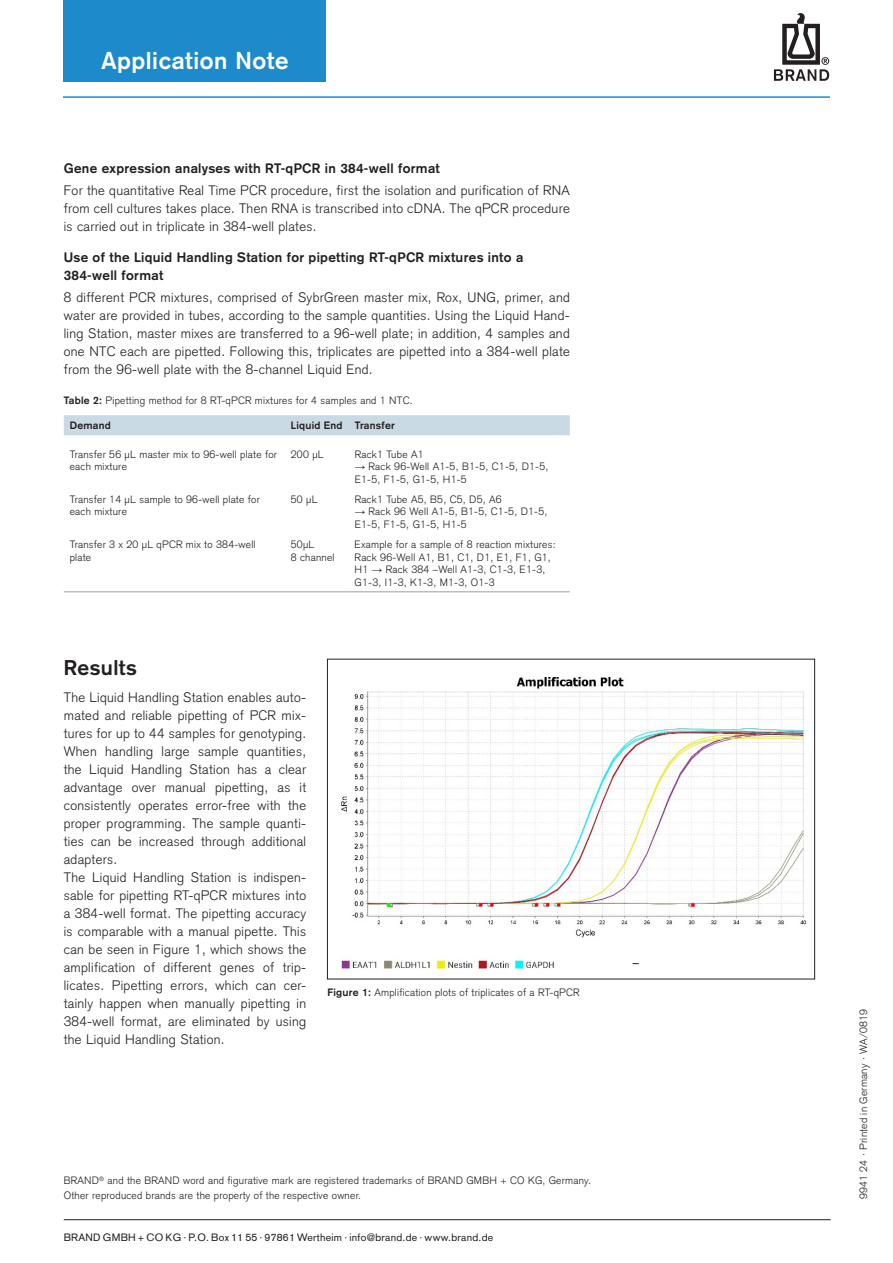
<style>
.page{position:relative;width:893px;height:1263px;background:#fff}
.page>*{position:absolute;margin:0;border:0;box-sizing:border-box;transform-origin:0 0}
.t1{font:700 24px "Akzidenz Grotesk";letter-spacing:.025em;color:#fff}
.t2{font:700 21px "Akzidenz Grotesk";letter-spacing:.025em;color:#231f20}
.t3{font:300 13.5px/18px "Akzidenz Grotesk";letter-spacing:.025em;color:#231f20;text-align:justify}
.t4{font:700 13.5px/18px "Akzidenz Grotesk";letter-spacing:.025em;color:#231f20}
.t5{font:300 10.5px/12.6px "Akzidenz Grotesk";letter-spacing:.025em;color:#231f20}
.t6{font:10.5px "Akzidenz Grotesk";letter-spacing:.025em;color:#231f20}
.t7{font:700 10.5px "Akzidenz Grotesk";letter-spacing:.025em;color:#231f20}
.s1{font-weight:700}
.s2{font-family:"Arial";font-weight:400}
</style>
<div class="page">
<hr style="left:63px;top:96px;width:767px;height:2px;background:#1d8acb">
<svg style="left:774px;top:13px;width:55px;height:68px"></svg>
<div style="left:64px;top:0;width:262px;height:81px;background:#1d8acb"></div>
<img style="left:341px;top:677px;width:466px;height:293px">
<div style="left:327px;top:659px;width:488px;height:320px;border:1px solid #231f20"></div>
<hr style="left:64px;top:1219px;width:767px;height:1px;background:#231f20">
<div style="left:64px;top:415px;width:506px;height:20px;background:#cadae5"></div>
<hr style="left:64px;top:591px;width:221px;height:1px;background:#bcbdc0">
<hr style="left:285px;top:591px;width:64px;height:1px;background:#bcbdc0">
<hr style="left:349px;top:591px;width:221px;height:1px;background:#bcbdc0">
<h1 class="t1" style="left:101px;top:46px;width:188px">Application Note</h1>
<p class="t4" style="left:64px;top:159px;width:378px">Gene expression analyses with RT-qPCR in 384-well format</p>
<p class="t3" style="left:64px;top:182px;width:507px">For the quantitative Real Time PCR procedure, first the isolation and purification of RNA from cell cultures takes place. Then RNA is transcribed into cDNA. The qPCR procedure is carried out in triplicate in 384-well plates.</p>
<p class="t4" style="left:64px;top:248px;width:461px">Use of the Liquid Handling Station for pipetting RT-qPCR mixtures into a<br>384-well format</p>
<p class="t3" style="left:64px;top:289px;width:508px">8 different PCR mixtures, comprised of SybrGreen master mix, Rox, UNG, primer, and water are provided in tubes, according to the sample quantities. Using the Liquid Hand&shy;ling Station, master mixes are transferred to a 96-well plate; in addition, 4 samples and one NTC each are pipetted. Following this, triplicates are pipetted into a 384-well plate from the 96-well plate with the 8-channel Liquid End.</p>
<p class="t5" style="left:64px;top:394px;width:350px"><span class="s1">Table 2:</span> Pipetting method for 8 RT-qPCR mixtures for 4 samples and 1 NTC.</p>
<p class="t7" style="left:70px;top:419px;width:43px">Demand</p>
<p class="t7" style="left:291px;top:419px;width:105px">Liquid End Transfer</p>
<p class="t5" style="left:70px;top:448px;width:209px">Transfer 56 µL master mix to 96-well plate for each mixture</p>
<p class="t5" style="left:291px;top:448px;width:34px">200 µL</p>
<p class="t5" style="left:355px;top:448px;width:70px">Rack1 Tube A1</p>
<p class="t5" style="left:355px;top:460px;width:195px"><span class="s2">→</span> Rack 96-Well A1-5, B1-5, C1-5, D1-5,<br>E1-5, F1-5, G1-5, H1-5</p>
<p class="t5" style="left:70px;top:493px;width:192px">Transfer 14 µL sample to 96-well plate for each mixture</p>
<p class="t5" style="left:291px;top:493px;width:28px">50 µL</p>
<p class="t5" style="left:355px;top:493px;width:148px">Rack1 Tube A5, B5, C5, D5, A6</p>
<p class="t5" style="left:355px;top:506px;width:194px"><span class="s2">→</span> Rack 96 Well A1-5, B1-5, C1-5, D1-5,<br>E1-5, F1-5, G1-5, H1-5</p>
<p class="t5" style="left:70px;top:538px;width:187px">Transfer 3 x 20 µL qPCR mix to 384-well plate</p>
<p class="t5" style="left:291px;top:538px;width:45px">50µL<br>8 channel</p>
<p class="t5" style="left:355px;top:538px;width:202px">Example for a sample of 8 reaction mixtures:<br>Rack 96-Well A1, B1, C1, D1, E1, F1, G1, H1 <span class="s2">→</span> Rack 384 –Well A1-3, C1-3, E1-3, G1-3, I1-3, K1-3, M1-3, O1-3</p>
<h2 class="t2" style="left:64px;top:656px;width:74px">Results</h2>
<p class="t3" style="left:64px;top:688px;width:244px;text-align:left">The Liquid Handling Station enables auto&shy;mated and reliable pipetting of PCR mix&shy;tures for up to 44 samples for genotyping.<br>When handling large sample quantities, the Liquid Handling Station has a clear advantage over manual pipetting, as it consistently operates error-free with the proper programming. The sample quanti&shy;ties can be increased through additional adapters.<br>The Liquid Handling Station is indispen&shy;sable for pipetting RT-qPCR mixtures into a 384-well format. The pipetting accuracy is comparable with a manual pipette. This can be seen in Figure 1, which shows the amplification of different genes of trip&shy;licates. Pipetting errors, which can cer&shy;tainly happen when manually pipetting in 384-well format, are eliminated by using the Liquid Handling Station.</p>
<p class="t5" style="left:328px;top:986px;width:254px"><span class="s1">Figure 1:</span> Amplification plots of triplicates of a RT-qPCR</p>
<p class="t5" style="left:64px;top:1173px;width:529px;line-height:15px">BRAND<sup>®</sup> and the BRAND word and figurative mark are registered trademarks of BRAND GMBH + CO KG, Germany.<br>Other reproduced brands are the property of the respective owner.</p>
<p class="t6" style="left:64px;top:1231px;width:431px">BRAND GMBH + CO KG · P.O. Box 11 55 · 97861 Wertheim · info@brand.de · www.brand.de</p>
<p class="t5" style="left:857px;top:1199px;width:192px;rotate:-90deg">9941 24 · Printed in Germany · WA/0819</p>
</div>
